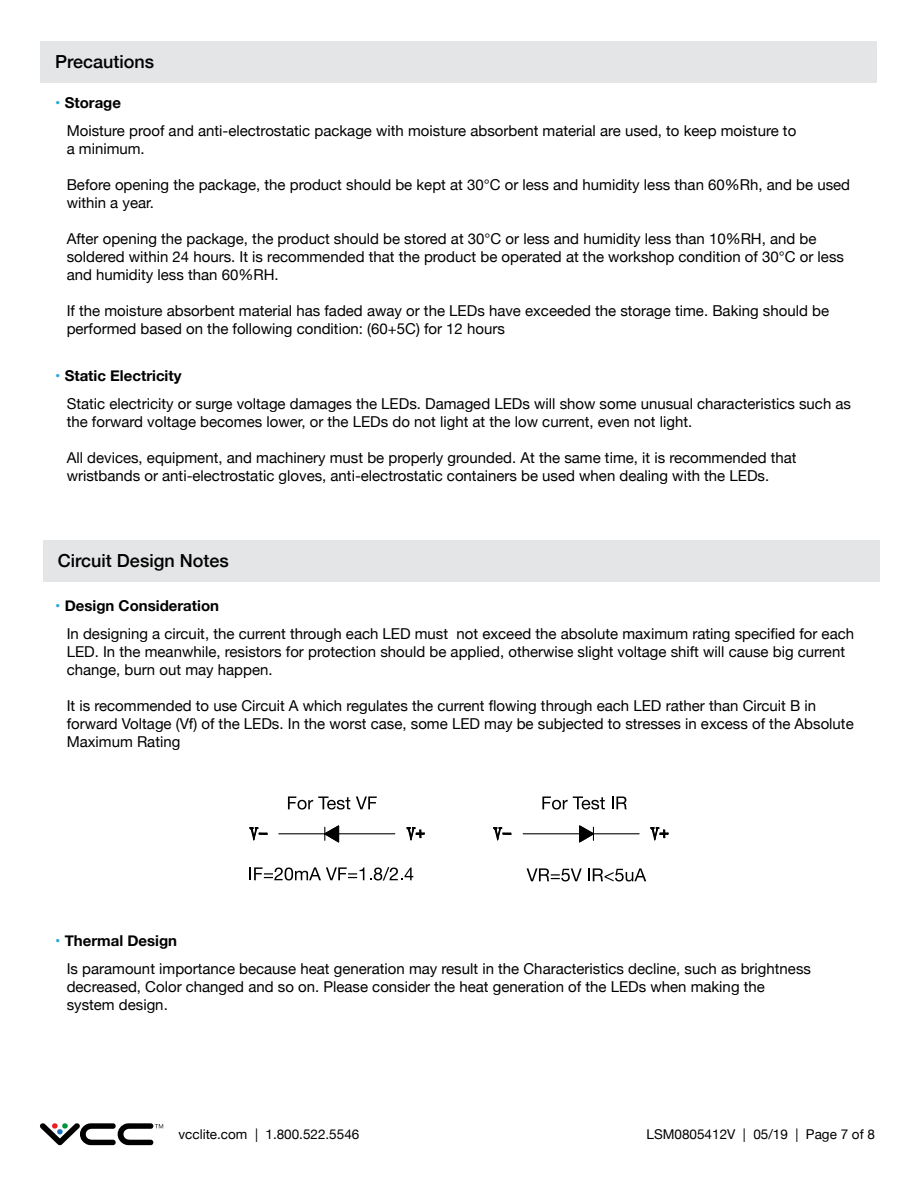
<style>
.page{position:relative;width:918px;height:1188px;background:#fff}
.page>*{position:absolute;margin:0;border:0;box-sizing:border-box;transform-origin:0 0}
.t1{font:500 18px "Helvetica Neue";color:#000}
.t2{font:15px/18px "Helvetica Neue";color:#000}
.t3{font:700 15px "Helvetica Neue";color:#000}
.t4{font:13.5px "Helvetica Neue";color:#000}
.s1{font-weight:400;color:#28a8df}
</style>
<div class="page">
<svg style="left:40px;top:1123px;width:123px;height:23px"></svg>
<div style="left:40px;top:41px;width:838px;height:41px;background:#e4e5e6"></div>
<div style="left:43px;top:540px;width:837px;height:41px;background:#e4e5e6"></div>
<svg style="left:250px;top:867px;width:114px;height:13px"></svg>
<svg style="left:370px;top:867px;width:43px;height:14px"></svg>
<svg style="left:527px;top:868px;width:55px;height:13px"></svg>
<svg style="left:588px;top:868px;width:58px;height:13px"></svg>
<svg style="left:288px;top:796px;width:62px;height:14px"></svg>
<svg style="left:356px;top:796px;width:21px;height:13px"></svg>
<svg style="left:542px;top:796px;width:63px;height:14px"></svg>
<svg style="left:612px;top:796px;width:15px;height:13px"></svg>
<hr style="left:523px;top:833px;width:117px;height:1px;background:#000">
<svg style="left:650px;top:827px;width:19px;height:13px"></svg>
<svg style="left:493px;top:827px;width:18px;height:13px"></svg>
<svg style="left:579px;top:825px;width:15px;height:17px"></svg>
<svg style="left:407px;top:827px;width:18px;height:13px"></svg>
<svg style="left:249px;top:827px;width:19px;height:13px"></svg>
<svg style="left:324px;top:825px;width:15px;height:17px"></svg>
<hr style="left:278px;top:833px;width:117px;height:1px;background:#000">
<p class="t1" style="left:55px;top:47px;width:101px">Precautions</p>
<p class="t3" style="left:55px;top:91px;width:67px"><span class="s1">•</span> Storage</p>
<p class="t2" style="left:67px;top:122px;width:731px">Moisture proof and anti-electrostatic package with moisture absorbent material are used, to keep moisture to</p>
<p class="t2" style="left:67px;top:140px;width:80px">a minimum.</p>
<p class="t2" style="left:67px;top:176px;width:785px">Before opening the package, the product should be kept at 30°C or less and humidity less than 60%Rh, and be used within a year.</p>
<p class="t2" style="left:67px;top:230px;width:779px">After opening the package, the product should be stored at 30°C or less and humidity less than 10%RH, and be soldered within 24 hours. It is recommended that the product be operated at the workshop condition of 30°C or less and humidity less than 60%RH.</p>
<p class="t2" style="left:67px;top:302px;width:764px">If the moisture absorbent material has faded away or the LEDs have exceeded the storage time. Baking should be performed based on the following condition: (60+5C) for 12 hours</p>
<p class="t3" style="left:55px;top:364px;width:128px"><span class="s1">•</span> Static Electricity</p>
<p class="t2" style="left:67px;top:395px;width:786px">Static electricity or surge voltage damages the LEDs. Damaged LEDs will show some unusual characteristics such as the forward voltage becomes lower, or the LEDs do not light at the low current, even not light.</p>
<p class="t2" style="left:67px;top:449px;width:732px">All devices, equipment, and machinery must be properly grounded. At the same time, it is recommended that wristbands or anti-electrostatic gloves, anti-electrostatic containers be used when dealing with the LEDs.</p>
<p class="t1" style="left:58px;top:546px;width:172px">Circuit Design Notes</p>
<p class="t3" style="left:55px;top:594px;width:165px"><span class="s1">•</span> Design Consideration</p>
<p class="t2" style="left:67px;top:625px;width:789px">In designing a circuit, the current through each LED must not exceed the absolute maximum rating specified for each<br>LED. In the meanwhile, resistors for protection should be applied, otherwise slight voltage shift will cause big current change, burn out may happen.</p>
<p class="t2" style="left:67px;top:697px;width:789px">It is recommended to use Circuit A which regulates the current flowing through each LED rather than Circuit B in forward Voltage (Vf) of the LEDs. In the worst case, some LED may be subjected to stresses in excess of the Absolute<br>Maximum Rating</p>
<p class="t3" style="left:55px;top:929px;width:123px"><span class="s1">•</span> Thermal Design</p>
<p class="t2" style="left:67px;top:960px;width:746px">Is paramount importance because heat generation may result in the Characteristics decline, such as brightness decreased, Color changed and so on. Please consider the heat generation of the LEDs when making the</p>
<p class="t2" style="left:67px;top:996px;width:103px">system design.</p>
<p class="t4" style="left:178px;top:1125px;width:182px">vcclite.com | 1.800.522.5546</p>
<p class="t4" style="left:647px;top:1125px;width:230px">LSM0805412V | 05/19 | Page 7 of 8</p>
</div>
